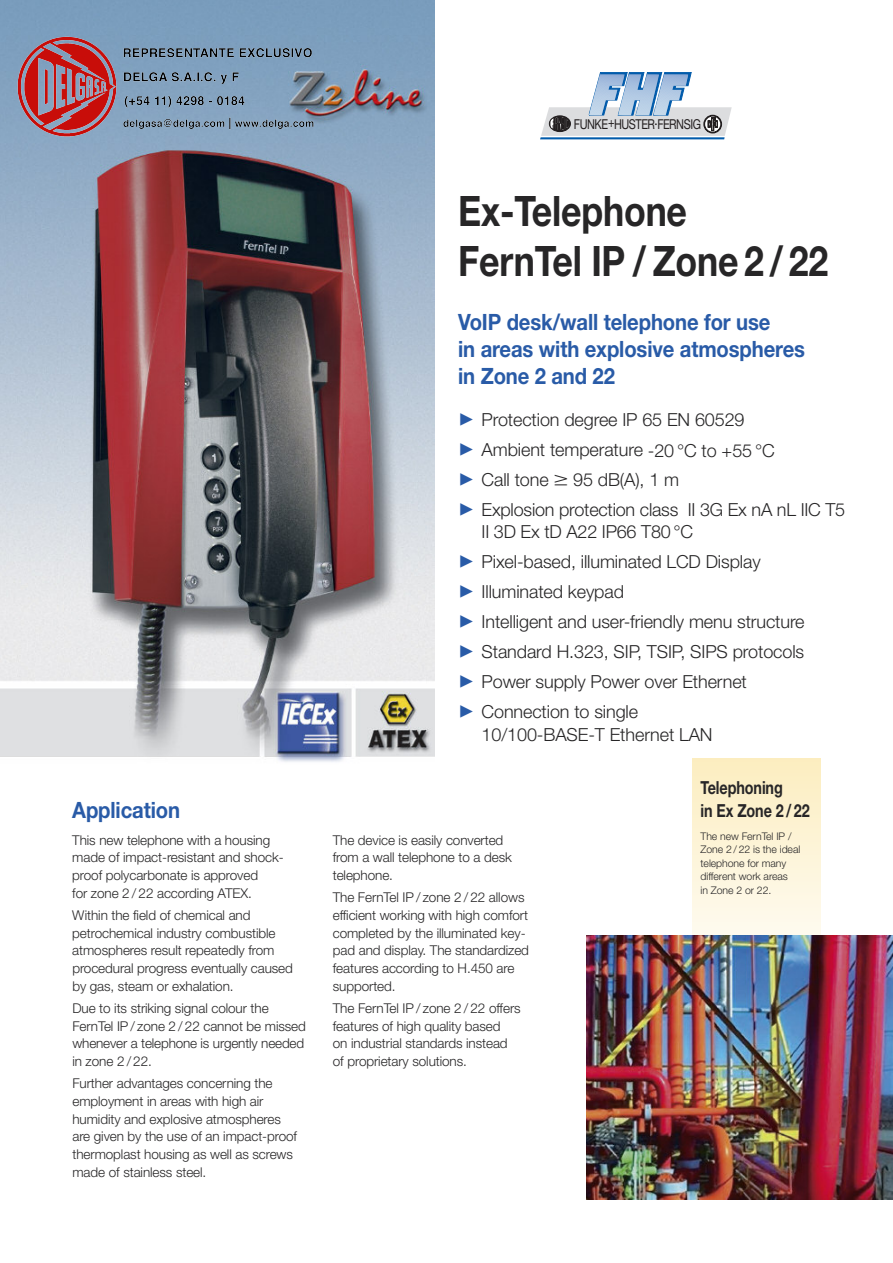
<style>
.page{position:relative;width:893px;height:1263px;background:#fff}
.page>*{position:absolute;margin:0;border:0;box-sizing:border-box;transform-origin:0 0}
.t1{font:700 42px/50.4px "Helvetica Neue";letter-spacing:-.005em;color:#272627;scale:.85 1}
.t2{font:700 22.5px/27px "Helvetica Neue";letter-spacing:-.005em;color:#295ba7;scale:.9 1}
.t3{font:300 18px/22.5px "Helvetica Neue";letter-spacing:-.005em;color:#272627}
.t4{font:700 18px/23.2px "Helvetica Neue";letter-spacing:-.005em;color:#272627;scale:.8 1}
.t5{font:13.65px "Helvetica Neue";letter-spacing:-.05em;color:#231f20;scale:.8 1}
.t6{font:300 13.5px/17.7px "Helvetica Neue";letter-spacing:-.005em;color:#272627}
.t7{font:300 10.5px/13.5px "Helvetica Neue";letter-spacing:-.005em;color:#272627}
.s1{color:#295ba7}
</style>
<div class="page">
<div style="left:540px;top:72px;width:192px;height:70px;background:linear-gradient(to right,#fff,#fff)"></div>
<svg style="left:540px;top:72px;width:192px;height:67px"></svg>
<div style="left:549px;top:116px;width:22px;height:16px;border:1px solid #231f20;border-radius:50%"></div>
<img style="left:0;top:0;width:435px;height:762px">
<div style="left:692px;top:758px;width:129px;height:186px;background:linear-gradient(to bottom,#fcedc0,#fefbf1)"></div>
<img style="left:587px;top:935px;width:306px;height:264px">
<img style="left:15px;top:36px;width:307px;height:102px">
<h2 class="t2" style="left:72px;top:798px;width:121px">Application</h2>
<p class="t6" style="left:72px;top:832px;width:213px">This new telephone with a housing made of impact-resistant and shock&shy;proof polycarbonate is approved<br>for zone 2 / 22 according ATEX.</p>
<p class="t6" style="left:72px;top:907px;width:222px">Within the field of chemical and petrochemical industry combustible atmospheres result repeatedly from procedural progress eventually caused by gas, steam or exhalation.</p>
<p class="t6" style="left:72px;top:1000px;width:235px">Due to its striking signal colour the<br>FernTel IP / zone 2 / 22 cannot be missed whenever a telephone is urgently needed in zone 2 / 22.</p>
<p class="t6" style="left:72px;top:1076px;width:226px">Further advantages concerning the employment in areas with high air humidity and explosive atmospheres are given by the use of an impact-proof thermoplast housing as well as screws made of stainless steel.</p>
<p class="t5" style="left:574px;top:119px;width:160px">FUNKE+HUSTER<sup>•</sup>FERNSIG</p>
<h1 class="t1" style="left:458px;top:189px;width:437px">Ex-Tele phone<br>FernTel IP / Zone 2 / 22</h1>
<h2 class="t2" style="left:458px;top:310px;width:387px">VoIP desk/wall telephone for use<br>in areas with explosive atmospheres in Zone 2 and 22</h2>
<h3 class="t3" style="left:458px;top:410px;width:288px"><span class="s1">✓</span> Protection degree IP 65 EN 60529</h3>
<h3 class="t3" style="left:458px;top:440px;width:318px"><span class="s1">✓</span> Ambient temperature -20 °C to +55 °C</h3>
<h3 class="t3" style="left:458px;top:470px;width:92px"><span class="s1">✓</span> Call tone</h3>
<h3 class="t3" style="left:573px;top:470px;width:108px">95 dB(A), 1 m</h3>
<h3 class="t3" style="left:482px;top:500px;width:365px;text-indent:-23px"><span class="s1">✓</span> Explosion protection class II 3G Ex nA nL IIC T5<br>II 3D Ex tD A22 IP66 T80 °C</h3>
<h3 class="t3" style="left:458px;top:552px;width:304px"><span class="s1">✓</span> Pixel-based, illuminated LCD Display</h3>
<h3 class="t3" style="left:458px;top:582px;width:167px"><span class="s1">✓</span> Illuminated keypad</h3>
<h3 class="t3" style="left:458px;top:612px;width:348px"><span class="s1">✓</span> Intelligent and user-friendly menu structure</h3>
<h3 class="t3" style="left:458px;top:642px;width:348px"><span class="s1">✓</span> Standard H.323, SIP, TSIP, SIPS protocols</h3>
<h3 class="t3" style="left:458px;top:672px;width:290px"><span class="s1">✓</span> Power supply Power over Ethernet</h3>
<h3 class="t3" style="left:482px;top:702px;width:233px;text-indent:-23px"><span class="s1">✓</span> Connection to single<br>10/100-BASE-T Ethernet LAN</h3>
<p class="t6" style="left:333px;top:832px;width:181px">The device is easily converted from a wall telephone to a desk telephone.</p>
<p class="t6" style="left:333px;top:890px;width:198px">The FernTel IP / zone 2 / 22 allows efficient working with high comfort completed by the illuminated key&shy;pad and display. The standardized features according to H.450 are supported.</p>
<p class="t6" style="left:333px;top:1000px;width:189px">The FernTel IP / zone 2 / 22 offers features of high quality based<br>on industrial standards instead of proprietary solutions.</p>
<h3 class="t4" style="left:701px;top:778px;width:138px">Telephoning<br>in Ex Zone 2 / 22</h3>
<p class="t7" style="left:701px;top:830px;width:101px">The new FernTel IP /<br>Zone 2 / 22 is the ideal telephone for many different work areas<br>in Zone 2 or 22.</p>
</div>
